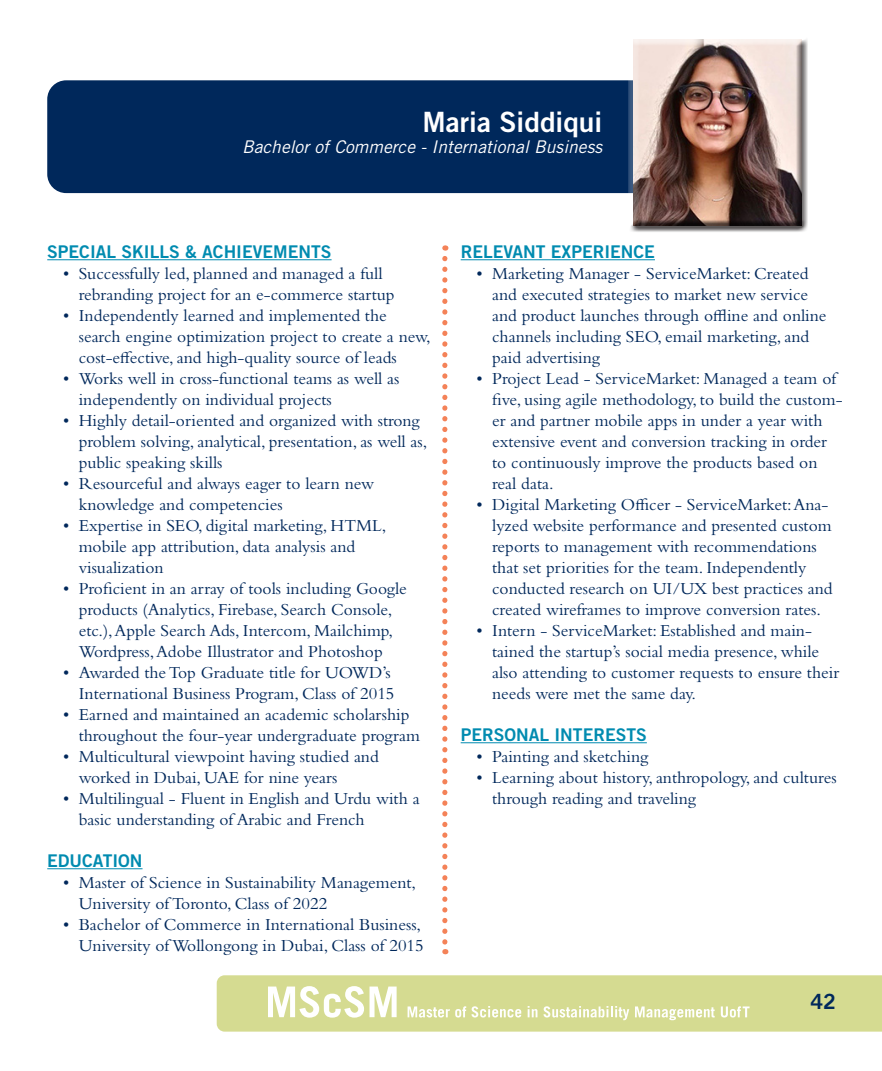
<style>
.page{position:relative;width:882px;height:1071px;background:#fff}
.page>*{position:absolute;margin:0;border:0;box-sizing:border-box;transform-origin:0 0}
.Student_Profiles{font:28px "Trade Gothic LT Std Bd 2";color:#fff}
.t1{font:21px "Trade Gothic LT Std Bd 2";color:#00285b}
.t2{font:17.5px/21px "Bembo Std";color:#00285b}
.t3{font:17.5px "Trade Gothic LT Std Bd 2";color:#008bb0}
.Student_Profiles-2{font:italic 17.5px "Trade Gothic LT Std";color:#fff}
</style>
<div class="page">
<div style="left:217px;top:975px;width:665px;height:57px;background:#d5db91"></div>
<svg style="left:268px;top:986px;width:96px;height:32px"></svg>
<svg style="left:370px;top:987px;width:27px;height:30px"></svg>
<svg style="left:408px;top:1006px;width:113px;height:12px"></svg>
<svg style="left:528px;top:1006px;width:9px;height:11px"></svg>
<svg style="left:543px;top:1006px;width:86px;height:14px"></svg>
<svg style="left:635px;top:1006px;width:80px;height:14px"></svg>
<svg style="left:721px;top:1006px;width:29px;height:12px"></svg>
<div style="left:47px;top:80px;width:672px;height:113px;background:#00285b;border-radius:19px"></div>
<div style="left:629px;top:36px;width:179px;height:196px;background:#231f20;opacity:.75"></div>
<hr style="left:47px;top:259px;width:285px;height:1px;background:#008bb0">
<hr style="left:47px;top:868px;width:96px;height:1px;background:#008bb0">
<hr style="left:461px;top:259px;width:194px;height:1px;background:#008bb0">
<hr style="left:461px;top:742px;width:186px;height:1px;background:#008bb0">
<svg style="left:442px;top:259px;width:5px;height:695px"></svg>
<p class="Student_Profiles" style="left:423px;top:105px;width:181px">Maria Siddiqui</p>
<p class="Student_Profiles-2" style="left:242px;top:136px;width:362px">Bachelor of Commerce - International Business</p>
<p class="t3" style="left:47px;top:241px;width:286px">SPECIAL SKILLS &amp; ACHIEVEMENTS</p>
<p class="t2" style="left:79px;top:263px;width:317px;text-indent:-16px">• Successfully led, planned and managed a full rebranding project for an e-commerce startup</p>
<p class="t2" style="left:79px;top:305px;width:353px;text-indent:-16px">• Independently learned and implemented the search engine optimization project to create a new, cost-effective, and high-quality source of leads</p>
<p class="t2" style="left:79px;top:368px;width:322px;text-indent:-16px">• Works well in cross-functional teams as well as independently on individual projects</p>
<p class="t2" style="left:79px;top:410px;width:350px;text-indent:-16px">• Highly detail-oriented and organized with strong problem solving, analytical, presentation, as well as, public speaking skills</p>
<p class="t2" style="left:79px;top:473px;width:297px;text-indent:-16px">• Resourceful and always eager to learn new knowledge and competencies</p>
<p class="t2" style="left:79px;top:515px;width:309px;text-indent:-16px">• Expertise in SEO, digital marketing, HTML, mobile app attribution, data analysis and visualization</p>
<p class="t2" style="left:63px;top:578px;width:345px;text-align:center">• Proficient in an array of tools including Google products (Analytics, Firebase, Search Console, etc.), Apple Search Ads, Intercom, Mailchimp, Wordpress, Adobe Illustrator and Photoshop</p>
<p class="t2" style="left:63px;top:662px;width:333px;text-align:right">• Awarded the Top Graduate title for UOWD’s<br>International Business Program, Class of 2015</p>
<p class="t2" style="left:79px;top:704px;width:343px;text-indent:-16px">• Earned and maintained an academic scholarship throughout the four-year undergraduate program</p>
<p class="t2" style="left:79px;top:746px;width:302px;text-indent:-16px">• Multicultural viewpoint having studied and worked in Dubai, UAE for nine years</p>
<p class="t2" style="left:79px;top:788px;width:342px;text-indent:-16px">• Multilingual - Fluent in English and Urdu with a basic understanding of Arabic and French</p>
<p class="t3" style="left:47px;top:850px;width:97px">EDUCATION</p>
<p class="t2" style="left:79px;top:872px;width:339px;text-indent:-16px">• Master of Science in Sustainability Management,<br>University of Toronto, Class of 2022</p>
<p class="t2" style="left:63px;top:914px;width:362px;text-align:right">• Bachelor of Commerce in International Business,<br>University of Wollongong in Dubai, Class of 2015</p>
<p class="t3" style="left:461px;top:241px;width:196px">RELEVANT EXPERIENCE</p>
<p class="t2" style="left:492px;top:263px;width:336px;text-indent:-16px">• Marketing Manager - ServiceMarket: Created and executed strategies to market new service and product launches through offline and online channels including SEO, email marketing, and paid advertising</p>
<p class="t2" style="left:492px;top:368px;width:352px;text-indent:-16px">• Project Lead - ServiceMarket: Managed a team of five, using agile methodology, to build the custom&shy;er and partner mobile apps in under a year with extensive event and conversion tracking in order to continuously improve the products based on real data.</p>
<p class="t2" style="left:492px;top:494px;width:342px;text-indent:-16px">• Digital Marketing Officer - ServiceMarket: Ana&shy;lyzed website performance and presented custom reports to management with recommendations that set priorities for the team. Independently conducted research on UI/UX best practices and created wireframes to improve conversion rates.</p>
<p class="t2" style="left:492px;top:620px;width:349px;text-indent:-16px">• Intern - ServiceMarket: Established and main&shy;tained the startup’s social media presence, while also attending to customer requests to ensure their needs were met the same day.</p>
<p class="t3" style="left:461px;top:724px;width:188px">PERSONAL INTERESTS</p>
<p class="t2" style="left:476px;top:746px;width:173px">• Painting and sketching</p>
<p class="t2" style="left:492px;top:767px;width:346px;text-indent:-16px">• Learning about history, anthropology, and cultures through reading and traveling</p>
<p class="t1" style="left:810px;top:989px;width:27px">42</p>
</div>
